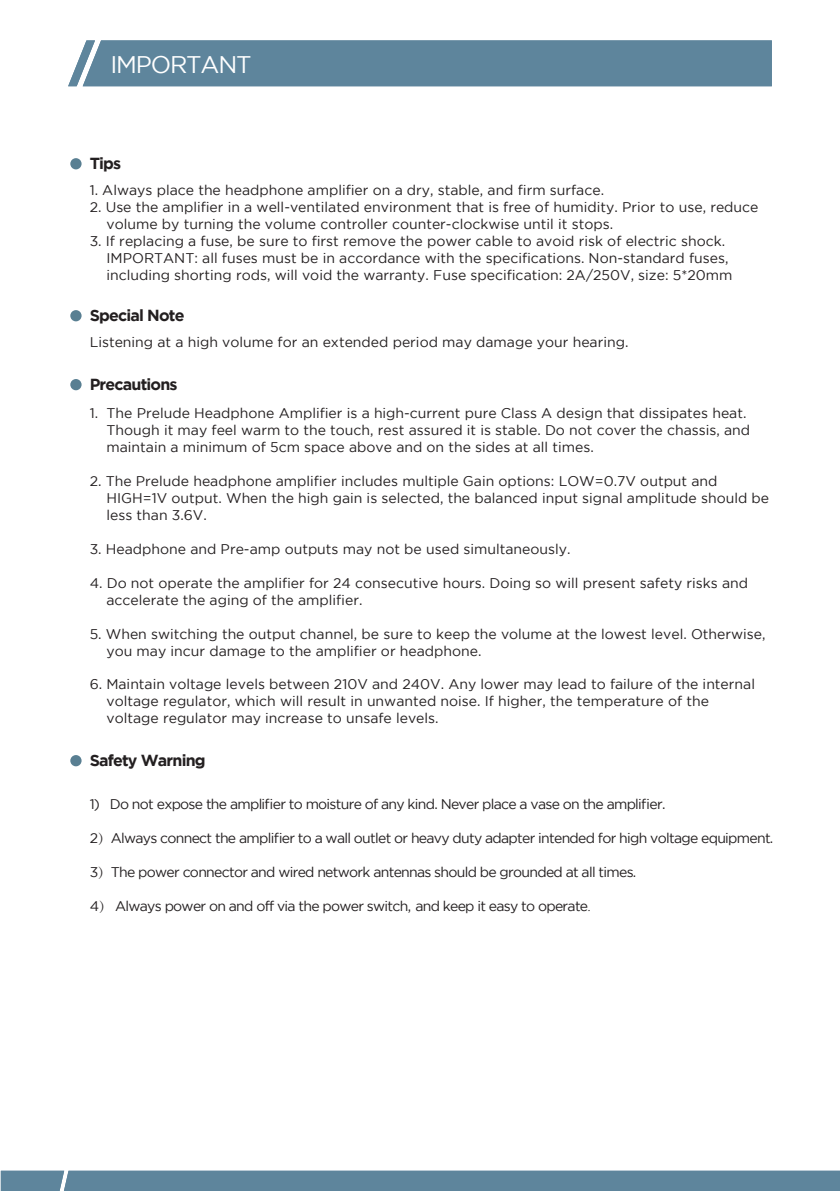
<style>
.page{position:relative;width:840px;height:1191px;background:#fff}
.page>*{position:absolute;margin:0;border:0;box-sizing:border-box;transform-origin:0 0}
.t1{font:24px "Gotham";letter-spacing:-.05em;color:#fff}
.t2{font:700 16px "Gotham";letter-spacing:-.05em;color:#231f20}
.t3{font:14px/17px "Gotham";color:#231f20}
.t4{font:14px "Gotham";letter-spacing:-.05em;color:#231f20}
.s1{font-family:"Adobe Song Std";font-weight:300}
</style>
<div class="page">
<div style="left:68px;top:40px;width:703px;height:46px;background:#5e859c"></div>
<div style="left:1px;top:1170px;width:838px;height:21px;background:#5e859c"></div>
<div style="left:70px;top:158px;width:11px;height:11px;background:#597f92;border-radius:50%"></div>
<div style="left:70px;top:310px;width:11px;height:11px;background:#597f92;border-radius:50%"></div>
<div style="left:70px;top:379px;width:11px;height:11px;background:#597f92;border-radius:50%"></div>
<div style="left:70px;top:755px;width:11px;height:11px;background:#597f92;border-radius:50%"></div>
<h1 class="t1" style="left:110px;top:51px;width:143px">IMPORTANT</h1>
<p class="t2" style="left:90px;top:154px;width:33px">Tips</p>
<p class="t3" style="left:90px;top:182px;width:515px">1. Always place the headphone amplifier on a dry, stable, and firm surface.</p>
<p class="t3" style="left:106px;top:199px;width:653px;text-indent:-17px">2. Use the amplifier in a well-ventilated environment that is free of humidity. Prior to use, reduce volume by turning the volume controller counter-clockwise until it stops.</p>
<p class="t3" style="left:106px;top:232px;width:627px;text-indent:-17px">3. If replacing a fuse, be sure to first remove the power cable to avoid risk of electric shock.<br>IMPORTANT: all fuses must be in accordance with the specifications. Non-standard fuses, including shorting rods, will void the warranty. Fuse specification: 2A/250V, size: 5*20mm</p>
<p class="t2" style="left:90px;top:306px;width:96px">Special Note</p>
<p class="t3" style="left:90px;top:334px;width:540px">Listening at a high volume for an extended period may damage your hearing.</p>
<p class="t2" style="left:90px;top:375px;width:89px">Precautions</p>
<p class="t3" style="left:106px;top:404px;width:644px;text-indent:-17px">1. The Prelude Headphone Amplifier is a high-current pure Class A design that dissipates heat.<br>Though it may feel warm to the touch, rest assured it is stable. Do not cover the chassis, and maintain a minimum of 5cm space above and on the sides at all times.</p>
<p class="t3" style="left:106px;top:472px;width:663px;text-indent:-17px">2. The Prelude headphone amplifier includes multiple Gain options: LOW=0.7V output and<br>HIGH=1V output. When the high gain is selected, the balanced input signal amplitude should be less than 3.6V.</p>
<p class="t3" style="left:90px;top:540px;width:482px">3. Headphone and Pre-amp outputs may not be used simultaneously.</p>
<p class="t3" style="left:106px;top:574px;width:642px;text-indent:-17px">4. Do not operate the amplifier for 24 consecutive hours. Doing so will present safety risks and accelerate the aging of the amplifier.</p>
<p class="t3" style="left:106px;top:625px;width:660px;text-indent:-17px">5. When switching the output channel, be sure to keep the volume at the lowest level. Otherwise, you may incur damage to the amplifier or headphone.</p>
<p class="t3" style="left:106px;top:675px;width:649px;text-indent:-17px">6. Maintain voltage levels between 210V and 240V. Any lower may lead to failure of the internal voltage regulator, which will result in unwanted noise. If higher, the temperature of the voltage regulator may increase to unsafe levels.</p>
<p class="t2" style="left:90px;top:751px;width:117px">Safety Warning</p>
<p class="t4" style="left:90px;top:796px;width:577px">1) Do not expose the amplifier to moisture of any kind. Never place a vase on the amplifier.</p>
<p class="t4" style="left:90px;top:830px;width:684px">2<span class="s1">）</span>Always connect the amplifier to a wall outlet or heavy duty adapter intended for high voltage equipment.</p>
<p class="t4" style="left:90px;top:864px;width:548px">3<span class="s1">）</span>The power connector and wired network antennas should be grounded at all times.</p>
<p class="t4" style="left:90px;top:898px;width:502px">4<span class="s1">）</span> Always power on and off via the power switch, and keep it easy to operate<span class="s1">.</span></p>
</div>
